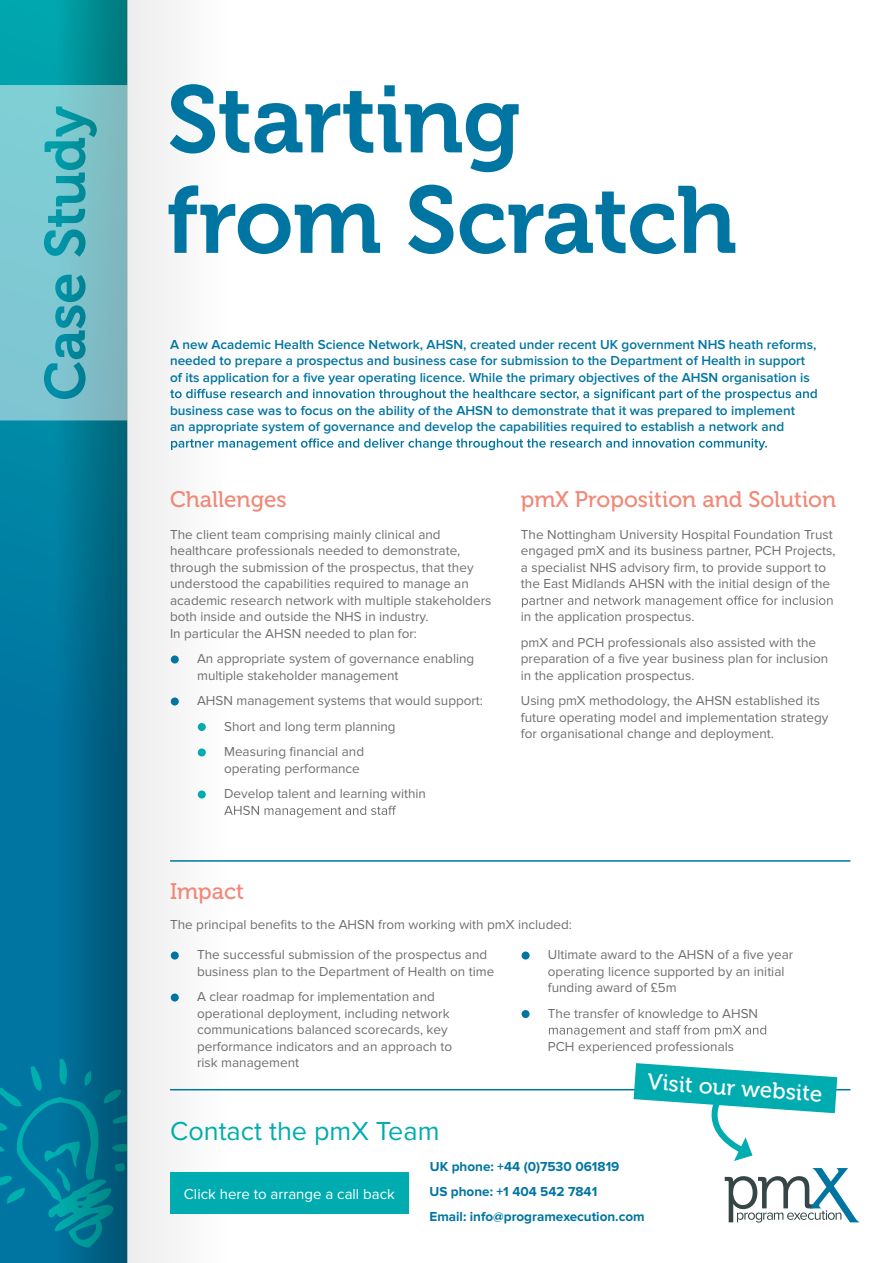
<style>
.page{position:relative;width:893px;height:1263px;background:#fff}
.page>*{position:absolute;margin:0;border:0;box-sizing:border-box;transform-origin:0 0}
.t1{font:94.5px/100.5px "Museo 700";letter-spacing:-.01em;color:#0075a1}
.t2{font:27px "Proxima Nova";color:#00acaf}
.t3{font:22.5px "Museo 500";color:#f18877}
.t4{font:22.5px "Museo 500";color:#fff}
.t5{font:15px "Proxima Nova";color:#fff}
.t6{font:13.5px/16.5px "Proxima Nova";color:#706f6f}
.t7{font:600 13.5px/16.5px "Proxima Nova";color:#0075a1}
.t8{font:700 13.5px/25px "Proxima Nova";color:#0075a1}
</style>
<div class="page">
<svg style="left:0;top:0;width:56px;height:1263px;background:#007ea3"></svg>
<svg style="left:0;top:1059px;width:56px;height:189px;background:#007ca2"></svg>
<div style="left:127px;top:0;width:103px;height:1263px;background:#f5f5f5"></div>
<svg style="left:56px;top:0;width:71px;height:1263px;background:#006d8b"></svg>
<svg style="left:725px;top:1168px;width:134px;height:54px"></svg>
<svg style="left:0;top:85px;width:128px;height:335px;background:#70bdc7"></svg>
<hr style="left:170px;top:1089px;width:680px;height:1px;background:#0075a1">
<div style="left:170px;top:1172px;width:239px;height:41px;background:#00acaf"></div>
<svg style="left:634px;top:1063px;width:203px;height:98px"></svg>
<svg style="left:522px;top:596px;width:311px;height:11px"></svg>
<div style="left:171px;top:655px;width:8px;height:8px;background:#0075a1;border-radius:50%"></div>
<div style="left:171px;top:697px;width:8px;height:8px;background:#0075a1;border-radius:50%"></div>
<div style="left:198px;top:723px;width:8px;height:8px;background:#00acaf;border-radius:50%"></div>
<div style="left:198px;top:748px;width:8px;height:8px;background:#00acaf;border-radius:50%"></div>
<div style="left:198px;top:790px;width:8px;height:8px;background:#00acaf;border-radius:50%"></div>
<svg style="left:224px;top:806px;width:172px;height:11px"></svg>
<svg style="left:170px;top:389px;width:647px;height:12px"></svg>
<svg style="left:171px;top:438px;width:596px;height:12px"></svg>
<hr style="left:170px;top:860px;width:680px;height:2px;background:#0075a1">
<div style="left:171px;top:951px;width:8px;height:8px;background:#0075a1;border-radius:50%"></div>
<div style="left:171px;top:993px;width:8px;height:8px;background:#0075a1;border-radius:50%"></div>
<div style="left:522px;top:951px;width:8px;height:8px;background:#0075a1;border-radius:50%"></div>
<div style="left:522px;top:1010px;width:8px;height:8px;background:#0075a1;border-radius:50%"></div>
<svg style="left:549px;top:1025px;width:217px;height:12px"></svg>
<h1 class="t1" style="left:167px;top:71px;width:572px">Starting from Scratch</h1>
<p class="t7" style="left:170px;top:336px;width:648px">A new Academic Health Science Network, AHSN, created under recent UK government NHS heath reforms, needed to prepare a prospectus and business case for submission to the Department of Health in support of its application for a five year operating licence. While the primary objectives of the AHSN organisation is</p>
<p class="t7" style="left:170px;top:402px;width:626px">business case was to focus on the ability of the AHSN to demonstrate that it was prepared to implement an appropriate system of governance and develop the capabilities required to establish a network and</p>
<h3 class="t3" style="left:170px;top:487px;width:118px">Challenges</h3>
<h3 class="t3" style="left:521px;top:487px;width:317px">pmX Proposition and Solution</h3>
<p class="t6" style="left:170px;top:526px;width:323px">The client team comprising mainly clinical and healthcare professionals needed to demonstrate, through the submission of the prospectus, that they understood the capabilities required to manage an academic research network with multiple stakeholders both inside and outside the NHS in industry.<br>In particular the AHSN needed to plan for:</p>
<p class="t6" style="left:197px;top:651px;width:279px">An appropriate system of governance enabling multiple stakeholder management</p>
<p class="t6" style="left:224px;top:688px;width:260px;line-height:25.5px;text-indent:-27px">AHSN management systems that would support:<br>Short and long term planning<br>Measuring financial and</p>
<p class="t6" style="left:224px;top:756px;width:203px;line-height:25.5px">operating performance<br>Develop talent and learning within</p>
<p class="t6" style="left:521px;top:526px;width:316px">The Nottingham University Hospital Foundation Trust engaged pmX and its business partner, PCH Projects, a specialist NHS advisory firm, to provide support to the East Midlands AHSN with the initial design of the</p>
<p class="t6" style="left:521px;top:604px;width:297px;line-height:25.5px">in the application prospectus.<br>pmX and PCH professionals also assisted with the</p>
<p class="t6" style="left:521px;top:651px;width:309px">preparation of a five year business plan for inclusion in the application prospectus.</p>
<p class="t6" style="left:521px;top:693px;width:309px">Using pmX methodology, the AHSN established its future operating model and implementation strategy for organisational change and deployment.</p>
<h3 class="t3" style="left:170px;top:879px;width:75px">Impact</h3>
<p class="t6" style="left:170px;top:917px;width:403px">The principal benefits to the AHSN from working with pmX included:</p>
<p class="t6" style="left:197px;top:947px;width:299px">The successful submission of the prospectus and business plan to the Department of Health on time</p>
<p class="t6" style="left:197px;top:989px;width:256px">A clear roadmap for implementation and operational deployment, including network communications balanced scorecards, key performance indicators and an approach to risk management</p>
<h2 class="t2" style="left:170px;top:1115px;width:271px">Contact the pmX Team</h2>
<p class="t6" style="left:548px;top:947px;width:247px">Ultimate award to the AHSN of a five year operating licence supported by an initial funding award of £5m</p>
<p class="t6" style="left:548px;top:1005px;width:212px">The transfer of knowledge to AHSN</p>
<p class="t6" style="left:548px;top:1038px;width:188px">PCH experienced professionals</p>
<h3 class="t4" style="left:648px;top:1069px;width:177px;rotate:4deg">Visit our website</h3>
<p class="t8" style="left:430px;top:1154px;width:191px">UK phone: +44 (0)7530 061819</p>
<p class="t5" style="left:184px;top:1185px;width:213px">Click here to arrange a call back</p>
<p class="t8" style="left:429px;top:1179px;width:217px">US phone: +1 404 542 7841<br>Email: info@programexecution.com</p>
</div>
